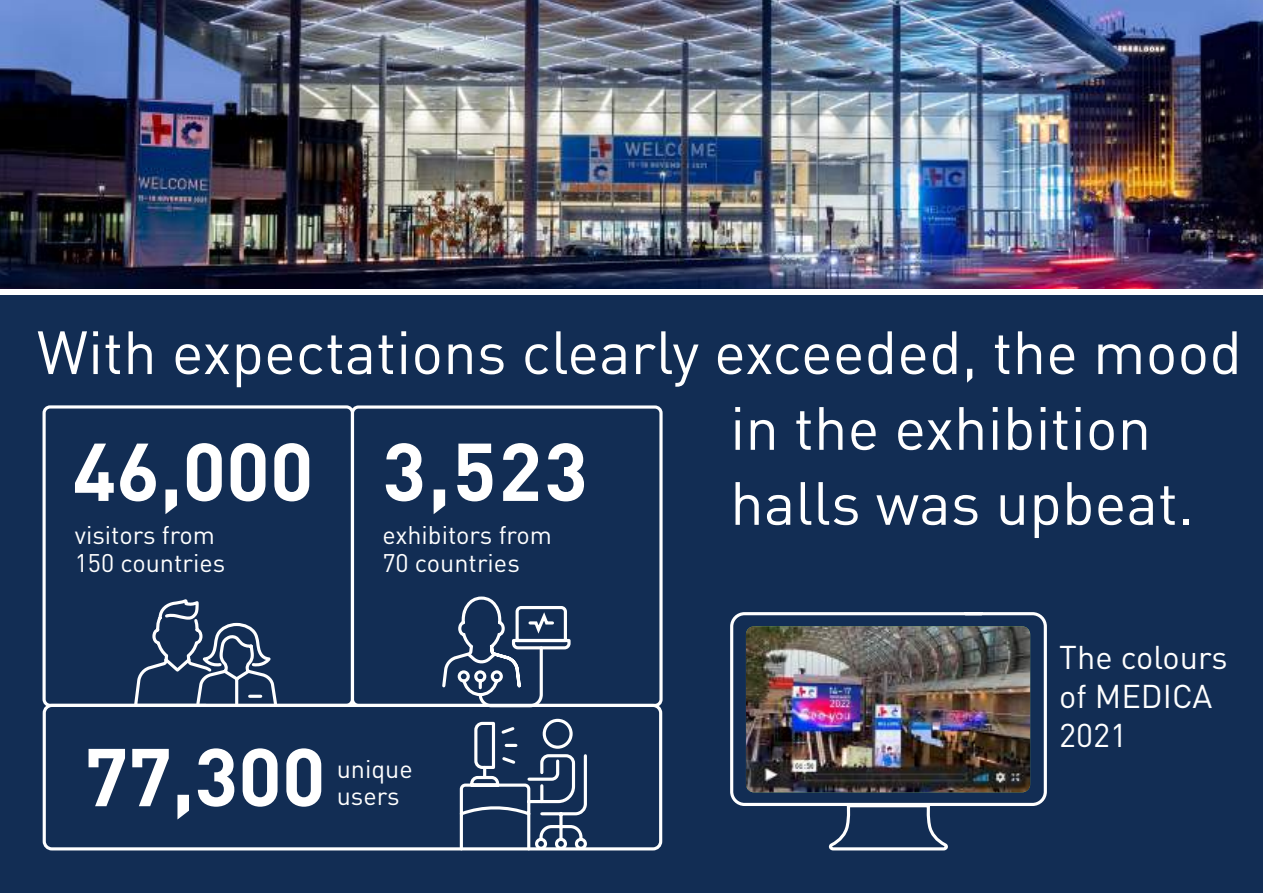
<style>
.page{position:relative;width:1263px;height:893px;background:#fff}
.page>*{position:absolute;margin:0;border:0;box-sizing:border-box;transform-origin:0 0}
.t1{font:700 80.55px "DIN Pro";color:#fff}
.t2{font:60px/75px "DIN Pro";color:#fff}
.t3{font:32.55px/39px "DIN Pro";color:#fff}
.t4{font:25.2px/27.5px "DIN Pro";color:#fff}
</style>
<div class="page">
<img style="left:0;top:0;width:1263px;height:289px">
<svg style="left:0;top:295px;width:1263px;height:1px"></svg>
<div style="left:0;top:296px;width:1263px;height:597px;background:#122d54"></div>
<div style="left:43px;top:405px;width:311px;height:302px;border:3px solid #fff;border-radius:6px"></div>
<div style="left:351px;top:405px;width:312px;height:302px;border:3px solid #fff;border-radius:6px"></div>
<svg style="left:440px;top:596px;width:132px;height:108px"></svg>
<svg style="left:132px;top:599px;width:147px;height:105px"></svg>
<svg style="left:458px;top:718px;width:130px;height:133px"></svg>
<div style="left:43px;top:704px;width:619px;height:146px;border:3px solid #fff;border-radius:8px"></div>
<svg style="left:828px;top:806px;width:120px;height:45px"></svg>
<div style="left:730px;top:612px;width:317px;height:194px;border:3px solid #fff;border-radius:13px"></div>
<img style="left:746px;top:626px;width:284px;height:166px">
<p class="t2" style="left:37px;top:312px;width:1207px">With expectations clearly exceeded, the mood</p>
<h1 class="t1" style="left:72px;top:417px;width:517px">46,000 3,523</h1>
<p class="t4" style="left:75px;top:520px;width:152px">visitors from<br>150 countries</p>
<p class="t4" style="left:382px;top:520px;width:171px">exhibitors from<br>70 countries</p>
<h1 class="t1" style="left:85px;top:722px;width:243px">77,300</h1>
<p class="t4" style="left:337px;top:754px;width:77px">unique users</p>
<p class="t2" style="left:730px;top:388px;width:465px">in the exhibition halls was upbeat.</p>
<p class="t3" style="left:1059px;top:636px;width:170px">The colours of MEDICA<br>2021</p>
</div>
